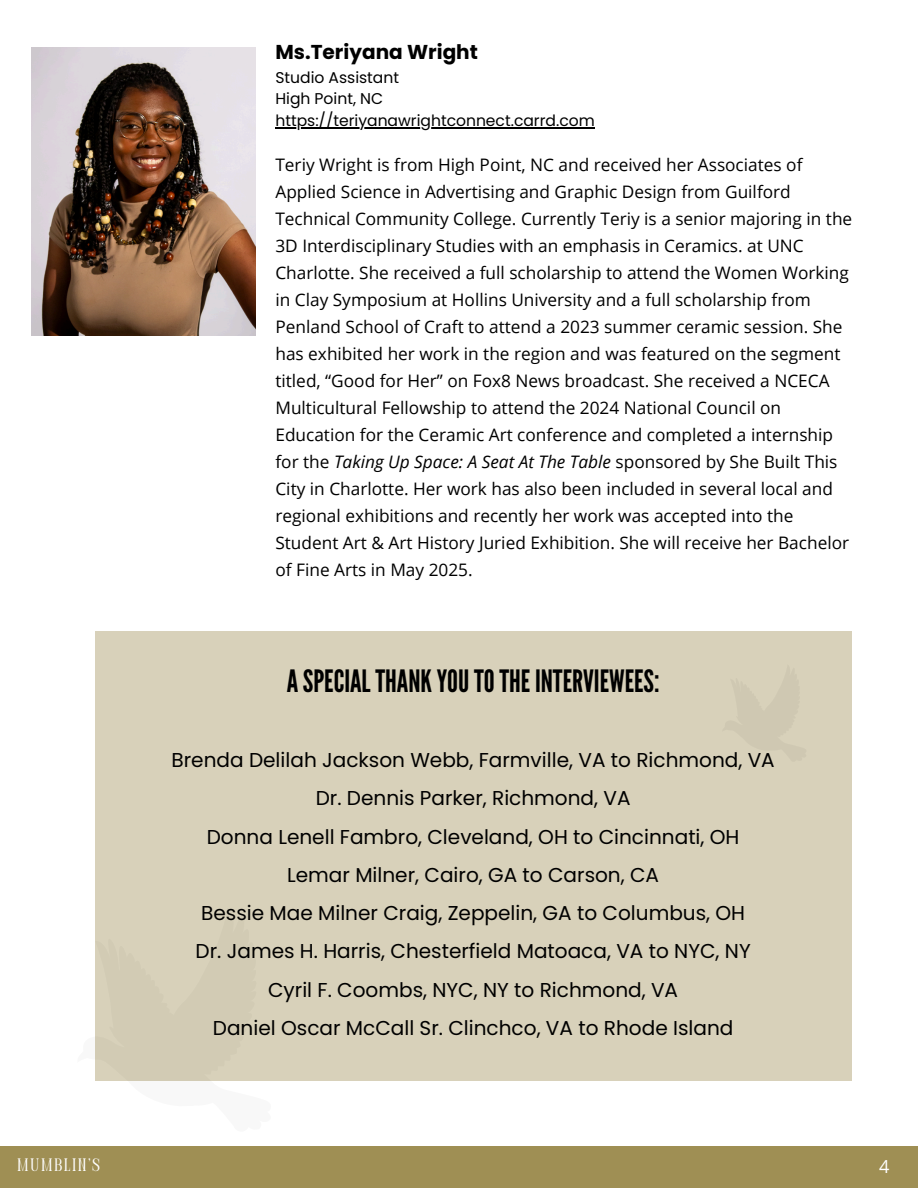
<style>
.page{position:relative;width:918px;height:1188px;background:#fff}
.page>*{position:absolute;margin:0;border:0;box-sizing:border-box;transform-origin:0 0}
.t1{font:30.75px "League Gothic";color:#000}
.t2{font:20.1px/38.2px "Poppins";color:#000;text-align:center}
.t3{font:700 20.1px "Poppins";color:#000}
.t4{font:semi-condensed 18px "Perandoryv 2";letter-spacing:.12em;color:#fff}
.t5{font:18px "Open Sans";color:#fff}
.t6{font:17.25px/27px "Open Sans";color:#000}
.t7{font:15.6px "Poppins";color:#000}
.s1{font-style:italic}
</style>
<div class="page">
<div style="left:95px;top:632px;width:757px;height:449px;background:#d8d1ba"></div>
<img style="left:32px;top:47px;width:224px;height:288px">
<hr style="left:275px;top:127px;width:320px;height:1px;background:#000">
<div style="left:0;top:1146px;width:918px;height:42px;background:#9f8f54"></div>
<p class="t3" style="left:275px;top:38px;width:204px">Ms.Teriyana Wright</p>
<p class="t7" style="left:275px;top:67px;width:125px">Studio Assistant</p>
<p class="t7" style="left:275px;top:88px;width:109px">High Point, NC</p>
<h3 class="t7" style="left:275px;top:109px;width:321px">https://teriyanawrightconnect.carrd.com</h3>
<p class="t6" style="left:275px;top:151px;width:578px">Teriy Wright is from High Point, NC and received her Associates of Applied Science in Advertising and Graphic Design from Guilford Technical Community College. Currently Teriy is a senior majoring in the 3D Interdisciplinary Studies with an emphasis in Ceramics. at UNC Charlotte. She received a full scholarship to attend the Women Working in Clay Symposium at Hollins University and a full scholarship from Penland School of Craft to attend a 2023 summer ceramic session. She has exhibited her work in the region and was featured on the segment titled, “Good for Her” on Fox8 News broadcast. She received a NCECA Multicultural Fellowship to attend the 2024 National Council on Education for the Ceramic Art conference and completed a internship for the <span class="s1">Taking Up Space: A Seat At The Table</span> sponsored by She Built This City in Charlotte. Her work has also been included in several local and regional exhibitions and recently her work was accepted into the Student Art &amp; Art History Juried Exhibition. She will receive her Bachelor of Fine Arts in May 2025.</p>
<h1 class="t1" style="left:287px;top:663px;width:374px">ASPECIALTHANKYOUTOTHE INTERVIEWEES:</h1>
<h2 class="t2" style="left:172px;top:741px;width:605px">Brenda Delilah Jackson Webb, Farmville, VA to Richmond, VA Dr. Dennis Parker, Richmond, VA<br>Donna Lenell Fambro, Cleveland, OH to Cincinnati, OH<br>Lemar Milner, Cairo, GA to Carson, CA<br>Bessie Mae Milner Craig, Zeppelin, GA to Columbus, OH<br>Dr. James H. Harris, Chesterfield Matoaca, VA to NYC, NY Cyril F. Coombs, NYC, NY to Richmond, VA<br>Daniel Oscar McCall Sr. Clinchco, VA to Rhode Island</h2>
<p class="t4" style="left:18px;top:1157px;width:84px">MUMBLIN’S</p>
<p class="t5" style="left:879px;top:1153px;width:12px">4</p>
</div>
